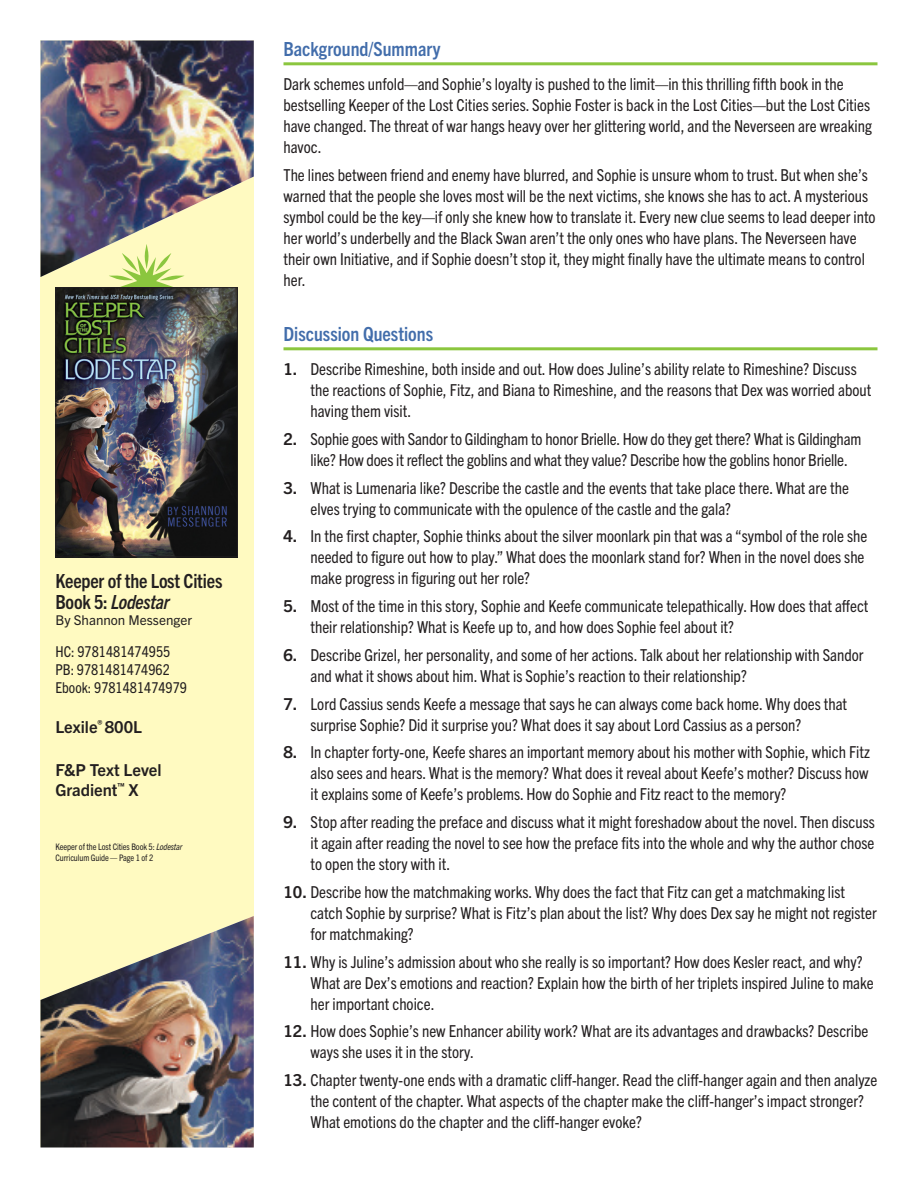
<style>
.page{position:relative;width:918px;height:1188px;background:#fff}
.page>*{position:absolute;margin:0;border:0;box-sizing:border-box;transform-origin:0 0}
.BK5_section_header{font:700 condensed 19.5px "Trade Gothic Next LT Pro";color:#426dab}
.sidebar-title{font:700 condensed 19.5px/21px "Trade Gothic Next LT Pro";letter-spacing:-.01em;color:#231f20}
.body{font:condensed 16.5px/21px "Trade Gothic Next LT Pro";color:#231f20}
.sidebar-lexile-level{font:700 16.5px/19.8px "Trade Gothic Next LT Pro";color:#231f20}
.sidebar-specs{font:condensed 15px "Trade Gothic Next LT Pro";color:#231f20}
.sidebar-author{font:13.5px "Trade Gothic Next LT Pro";color:#231f20}
.sidebar-page{font:condensed 9px/10.8px "Trade Gothic Next LT Pro";letter-spacing:-.01em;color:#231f20}
.s1{font-style:italic}
.s2{font-weight:700;font-stretch:normal}
</style>
<div class="page">
<div style="left:40px;top:40px;width:214px;height:1108px;background:#fffac1"></div>
<svg style="left:112px;top:277px;width:69px;height:10px"></svg>
<img style="left:58px;top:289px;width:178px;height:266px">
<div style="left:56px;top:287px;width:182px;height:270px;border:1px solid #231f20"></div>
<img style="left:40px;top:40px;width:214px;height:237px">
<img style="left:40px;top:916px;width:214px;height:232px">
<hr style="left:284px;top:62px;width:594px;height:3px;background:#8bc63e">
<hr style="left:284px;top:347px;width:594px;height:3px;background:#8bc63e">
<p class="sidebar-title" style="left:56px;top:569px;width:168px">Keeper of the Lost Cities<br>Book 5: <span class="s1">Lodestar</span></p>
<p class="sidebar-author" style="left:56px;top:611px;width:138px">By Shannon Messenger</p>
<p class="sidebar-specs" style="left:56px;top:641px;width:116px">HC: 9781481474955</p>
<p class="sidebar-specs" style="left:56px;top:659px;width:116px">PB: 9781481474962</p>
<p class="sidebar-specs" style="left:56px;top:677px;width:133px">Ebook: 9781481474979</p>
<p class="sidebar-lexile-level" style="left:56px;top:716px;width:88px">Lexile<sup>®</sup> 800L</p>
<p class="sidebar-lexile-level" style="left:56px;top:759px;width:108px">F&amp;P Text Level<br>Gradient<sup>™</sup> X</p>
<p class="sidebar-page" style="left:56px;top:841px;width:129px">Keeper of the Lost Cities Book 5: <span class="s1">Lodestar<br></span>Curriculum Guide — Page 1 of 2</p>
<p class="BK5_section_header" style="left:284px;top:35px;width:158px">Background/Summary</p>
<p class="body" style="left:284px;top:73px;width:590px">Dark schemes unfold—and Sophie’s loyalty is pushed to the limit—in this thrilling fifth book in the bestselling Keeper of the Lost Cities series. Sophie Foster is back in the Lost Cities—but the Lost Cities have changed. The threat of war hangs heavy over her glittering world, and the Neverseen are wreaking havoc.</p>
<p class="body" style="left:284px;top:163px;width:594px">The lines between friend and enemy have blurred, and Sophie is unsure whom to trust. But when she’s warned that the people she loves most will be the next victims, she knows she has to act. A mysterious symbol could be the key—if only she knew how to translate it. Every new clue seems to lead deeper into her world’s underbelly and the Black Swan aren’t the only ones who have plans. The Neverseen have their own Initiative, and if Sophie doesn’t stop it, they might finally have the ultimate means to control her.</p>
<p class="BK5_section_header" style="left:284px;top:320px;width:151px">Discussion Questions</p>
<p class="body" style="left:310px;top:358px;width:562px;text-indent:-27px"><span class="s2">1.</span> Describe Rimeshine, both inside and out. How does Juline’s ability relate to Rimeshine? Discuss the reactions of Sophie, Fitz, and Biana to Rimeshine, and the reasons that Dex was worried about having them visit.</p>
<p class="body" style="left:310px;top:427px;width:552px;text-indent:-27px"><span class="s2">2.</span> Sophie goes with Sandor to Gildingham to honor Brielle. How do they get there? What is Gildingham like? How does it reflect the goblins and what they value? Describe how the goblins honor Brielle.</p>
<p class="body" style="left:310px;top:476px;width:540px;text-indent:-27px"><span class="s2">3.</span> What is Lumenaria like? Describe the castle and the events that take place there. What are the elves trying to communicate with the opulence of the castle and the gala?</p>
<p class="body" style="left:310px;top:525px;width:558px;text-indent:-27px"><span class="s2">4.</span> In the first chapter, Sophie thinks about the silver moonlark pin that was a “symbol of the role she needed to figure out how to play.” What does the moonlark stand for? When in the novel does she make progress in figuring out her role?</p>
<p class="body" style="left:310px;top:595px;width:559px;text-indent:-27px"><span class="s2">5.</span> Most of the time in this story, Sophie and Keefe communicate telepathically. How does that affect their relationship? What is Keefe up to, and how does Sophie feel about it?</p>
<p class="body" style="left:310px;top:643px;width:555px;text-indent:-27px"><span class="s2">6.</span> Describe Grizel, her personality, and some of her actions. Talk about her relationship with Sandor and what it shows about him. What is Sophie’s reaction to their relationship?</p>
<p class="body" style="left:310px;top:692px;width:538px;text-indent:-27px"><span class="s2">7.</span> Lord Cassius sends Keefe a message that says he can always come back home. Why does that surprise Sophie? Did it surprise you? What does it say about Lord Cassius as a person?</p>
<p class="body" style="left:310px;top:741px;width:561px;text-align:justify;text-indent:-27px"><span class="s2">8.</span> In chapter forty-one, Keefe shares an important memory about his mother with Sophie, which Fitz also sees and hears. What is the memory? What does it reveal about Keefe’s mother? Discuss how it explains some of Keefe’s problems. How do Sophie and Fitz react to the memory?</p>
<p class="body" style="left:310px;top:811px;width:566px;text-align:justify;text-indent:-27px"><span class="s2">9.</span> Stop after reading the preface and discuss what it might foreshadow about the novel. Then discuss it again after reading the novel to see how the preface fits into the whole and why the author chose to open the story with it.</p>
<p class="body" style="left:310px;top:880px;width:568px;text-indent:-27px"><span class="s2">10.</span> Describe how the matchmaking works. Why does the fact that Fitz can get a matchmaking list catch Sophie by surprise? What is Fitz’s plan about the list? Why does Dex say he might not register for matchmaking?</p>
<p class="body" style="left:310px;top:950px;width:565px;text-indent:-27px"><span class="s2">11.</span> Why is Juline’s admission about who she really is so important? How does Kesler react, and why?<br>What are Dex’s emotions and reaction? Explain how the birth of her triplets inspired Juline to make her important choice.</p>
<p class="body" style="left:310px;top:1020px;width:559px;text-indent:-27px"><span class="s2">12.</span> How does Sophie’s new Enhancer ability work? What are its advantages and drawbacks? Describe ways she uses it in the story.</p>
<p class="body" style="left:310px;top:1069px;width:568px;text-indent:-27px"><span class="s2">13.</span> Chapter twenty-one ends with a dramatic cliff-hanger. Read the cliff-hanger again and then analyze the content of the chapter. What aspects of the chapter make the cliff-hanger’s impact stronger?<br>What emotions do the chapter and the cliff-hanger evoke?</p>
</div>
